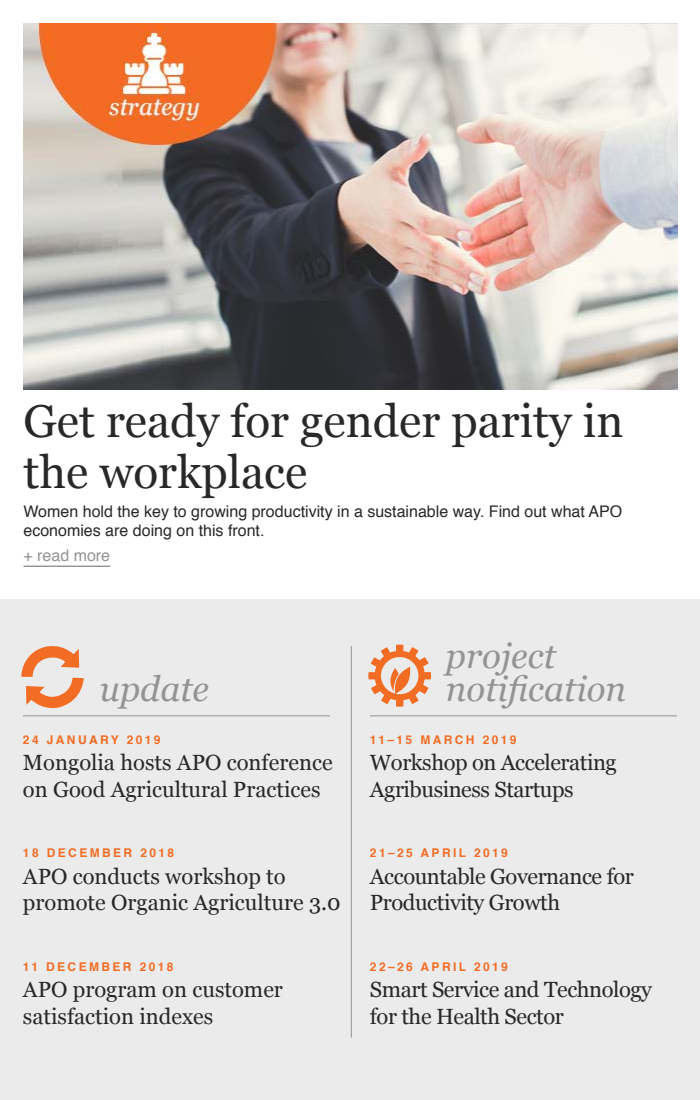
<style>
.page{position:relative;width:700px;height:1100px;background:#fff}
.page>*{position:absolute;margin:0;border:0;box-sizing:border-box;transform-origin:0 0}
.t1{font:46px/51.2px "Georgia";color:#282828}
.t2{font:italic 35px/32.8px "Georgia";color:#939393}
.t3{font:22px/26.4px "Georgia";color:#282828}
.t4{font:22px/26.4px "Georgia";letter-spacing:-.02em;color:#282828}
.t5{font:16px/19.2px "Helvetica";color:#282828}
.t6{font:16px "Helvetica";color:#939393}
.t7{font:700 12px "Helvetica";letter-spacing:.2em;color:#f36c24}
</style>
<div class="page">
<div style="left:0;top:600px;width:700px;height:500px;background:#ebebeb"></div>
<img style="left:24px;top:23px;width:654px;height:367px">
<hr style="left:24px;top:566px;width:86px;height:1px;background:#939393">
<hr style="left:23px;top:715px;width:307px;height:1px;background:#939393">
<hr style="left:370px;top:715px;width:307px;height:1px;background:#939393">
<hr style="left:351px;top:646px;width:1px;height:392px;background:#939393">
<svg style="left:21px;top:646px;width:63px;height:62px"></svg>
<svg style="left:368px;top:645px;width:63px;height:62px"></svg>
<h1 class="t1" style="left:24px;top:393px;width:602px">Get ready for gender parity in the workplace</h1>
<p class="t5" style="left:24px;top:502px;width:600px">Women hold the key to growing productivity in a sustainable way. Find out what APO economies are doing on this front.</p>
<p class="t6" style="left:24px;top:543px;width:88px">+ read more</p>
<h2 class="t2" style="left:100px;top:671px;width:111px">update</h2>
<p class="t7" style="left:23px;top:730px;width:139px">24 JANUARY 2019</p>
<p class="t3" style="left:23px;top:749px;width:311px">Mongolia hosts APO conference on Good Agricultural Practices</p>
<p class="t7" style="left:23px;top:844px;width:153px">18 DECEMBER 2018</p>
<p class="t3" style="left:23px;top:862px;width:319px">APO conducts workshop to promote Organic Agriculture 3.0</p>
<p class="t7" style="left:23px;top:957px;width:152px">11 DECEMBER 2018</p>
<p class="t3" style="left:23px;top:976px;width:262px">APO program on customer satisfaction indexes</p>
<h2 class="t2" style="left:446px;top:638px;width:182px">project notification</h2>
<p class="t7" style="left:370px;top:730px;width:148px">11–15 MARCH 2019</p>
<p class="t4" style="left:370px;top:749px;width:248px">Workshop on Accelerating<br>Agribusiness Startups</p>
<p class="t7" style="left:370px;top:844px;width:140px">21–25 APRIL 2019</p>
<p class="t4" style="left:370px;top:862px;width:265px">Accountable Governance for<br>Productivity Growth</p>
<p class="t7" style="left:370px;top:957px;width:140px">22–26 APRIL 2019</p>
<p class="t4" style="left:370px;top:976px;width:284px">Smart Service and Technology for the Health Sector</p>
</div>
